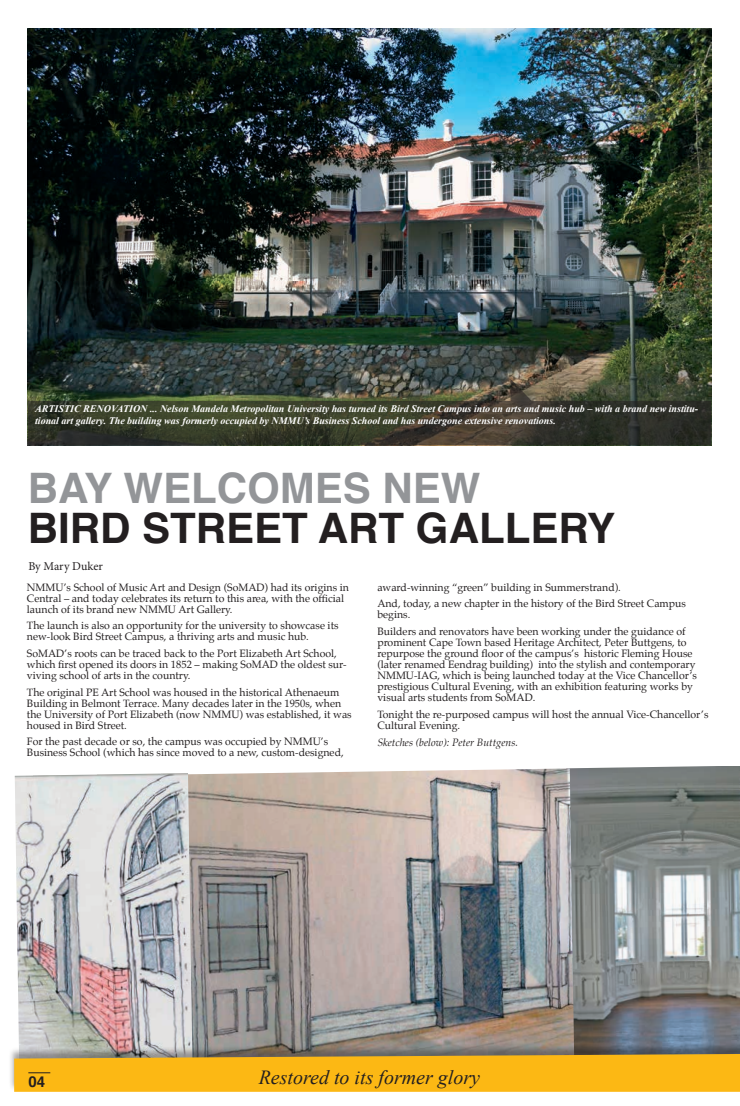
<style>
.page{position:relative;width:740px;height:1106px;background:#fff}
.page>*{position:absolute;margin:0;border:0;box-sizing:border-box;transform-origin:0 0}
.t1{font:700 42px "Helvetica";color:#231f20}
.t2{font:700 42px "Helvetica";color:#939598}
.t3{font:italic 20px "Times New Roman";color:#231f20}
.t4{font:700 15px "Helvetica";color:#231f20}
.t5{font:12px "Minion Pro";letter-spacing:-.005em;color:#231f20}
.t6{font:10.5px/11px "Palatino";color:#231f20}
.t7{font:italic 10.5px "Palatino";color:#231f20}
.t8{font:italic 700 10px/12px "Times New Roman";color:#fff}
</style>
<div class="page">
<img style="left:28px;top:28px;width:683px;height:351px">
<svg style="left:28px;top:379px;width:683px;height:66px;background:#3c4030"></svg>
<img style="left:574px;top:766px;width:166px;height:276px">
<img style="left:193px;top:768px;width:381px;height:274px">
<img style="left:15px;top:773px;width:178px;height:269px">
<div style="left:8px;top:1042px;width:732px;height:49px;background:#231f20;opacity:.4"></div>
<svg style="left:14px;top:1054px;width:726px;height:37px;background:#f3b319"></svg>
<p class="t8" style="left:35px;top:402px;width:665px">ARTISTIC RENOVATION ... Nelson Mandela Metropolitan University has turned its Bird Street Campus into an arts and music hub – with a brand new institu&shy;tional art gallery. The building was formerly occupied by NMMU’s Business School and has undergone extensive renovations.</p>
<h1 class="t2" style="left:28px;top:454px;width:454px">BAY WELCOMES NEW</h1>
<h1 class="t1" style="left:28px;top:494px;width:589px">BIRD STREET ART GALLERY</h1>
<p class="t5" style="left:28px;top:558px;width:76px">By Mary Duker</p>
<p class="t6" style="left:27px;top:581px;width:323px">NMMU’s School of Music Art and Design (SoMAD) had its origins in<br>Central – and today celebrates its return to this area, with the official launch of its brand new NMMU Art Gallery.</p>
<p class="t6" style="left:27px;top:620px;width:313px">The launch is also an opportunity for the university to showcase its new-look Bird Street Campus, a thriving arts and music hub.</p>
<p class="t6" style="left:27px;top:648px;width:321px">SoMAD’s roots can be traced back to the Port Elizabeth Art School, which first opened its doors in 1852 – making SoMAD the oldest sur&shy;viving school of arts in the country.</p>
<p class="t6" style="left:27px;top:686px;width:326px">The original PE Art School was housed in the historical Athenaeum Building in Belmont Terrace. Many decades later in the 1950s, when the University of Port Elizabeth (now NMMU) was established, it was housed in Bird Street.</p>
<p class="t6" style="left:27px;top:736px;width:318px">For the past decade or so, the campus was occupied by NMMU’s<br>Business School (which has since moved to a new, custom-designed,</p>
<p class="t6" style="left:377px;top:578px;width:310px;line-height:16.7px">award-winning “green” building in Summerstrand).<br>And, today, a new chapter in the history of the Bird Street Campus</p>
<p class="t6" style="left:377px;top:606px;width:310px;line-height:16.7px">begins.<br>Builders and renovators have been working under the guidance of</p>
<p class="t6" style="left:377px;top:637px;width:321px">prominent Cape Town based Heritage Architect, Peter Buttgens, to repurpose the ground floor of the campus’s historic Fleming House (later renamed Eendrag building) into the stylish and contemporary NMMU-IAG, which is being launched today at the Vice Chancellor’s prestigious Cultural Evening, with an exhibition featuring works by visual arts students from SoMAD.</p>
<p class="t6" style="left:377px;top:708px;width:333px">Tonight the re-purposed campus will host the annual Vice-Chancellor’s<br>Cultural Evening.</p>
<p class="t7" style="left:377px;top:733px;width:142px">Sketches (below): Peter Buttgens.</p>
<h3 class="t4" style="left:28px;top:1070px;width:18px">04</h3>
<h2 class="t3" style="left:259px;top:1063px;width:223px">Restored to its former glory</h2>
</div>
